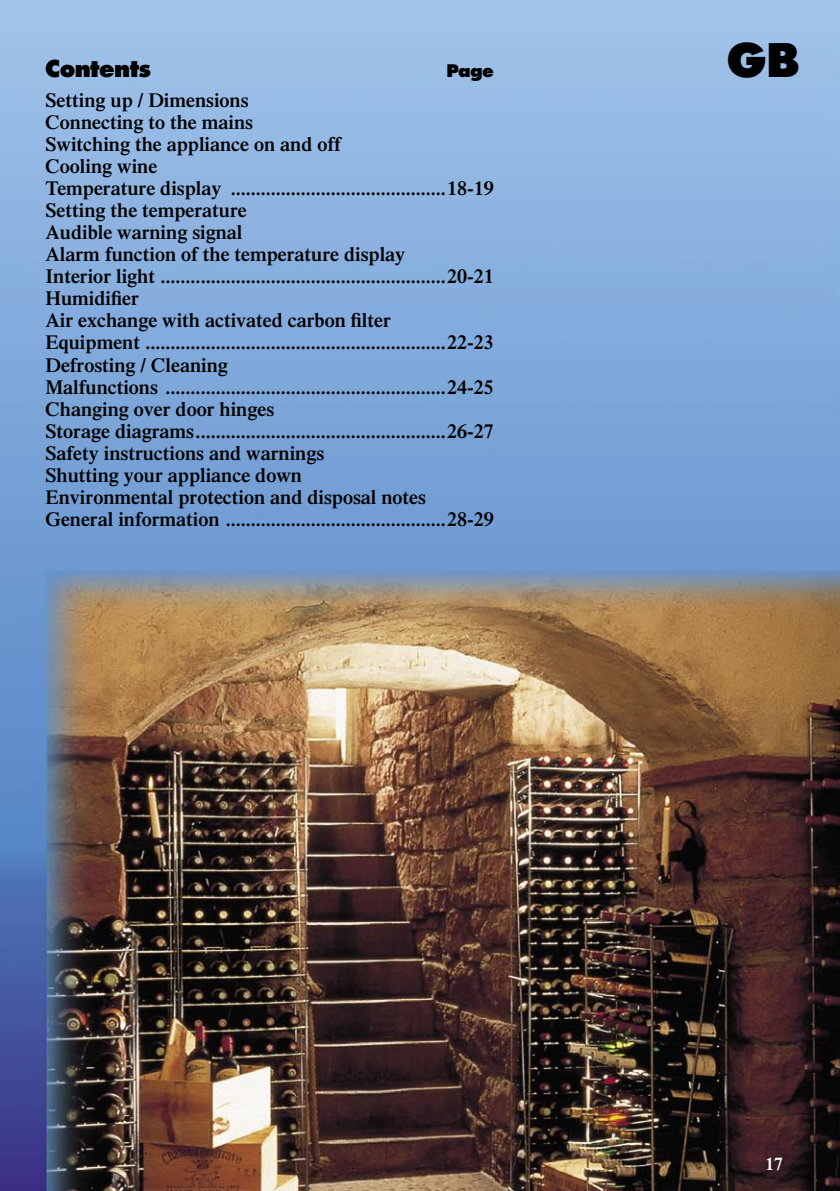
<style>
.page{position:relative;width:840px;height:1191px;background:#fff}
.page>*{position:absolute;margin:0;border:0;box-sizing:border-box;transform-origin:0 0}
.t1{font:800 48px "Futura BQ";color:#000}
.t2{font:800 24px "Futura BQ";color:#000}
.t3{font:600 20px/22px "Times";color:#000}
.t4{font:800 18px "Futura BQ";color:#000}
.t5{font:600 18px "Times";color:#fff}
</style>
<div class="page">
<img style="left:0;top:0;width:839px;height:1191px">
<p class="t2" style="left:45px;top:55px;width:107px">Contents</p>
<p class="t4" style="left:446px;top:61px;width:48px">Page</p>
<p class="t3" style="left:45px;top:89px;width:449px">Setting up / Dimensions<br>Connecting to the mains<br>Switching the appliance on and off<br>Cooling wine<br>Temperature display ...........................................18-19<br>Setting the temperature<br>Audible warning signal<br>Alarm function of the temperature display<br>Interior light .........................................................20-21<br>Humidifier<br>Air exchange with activated carbon filter<br>Equipment ............................................................22-23<br>Defrosting / Cleaning<br>Malfunctions ........................................................24-25<br>Changing over door hinges<br>Storage diagrams ..................................................26-27<br>Safety instructions and warnings<br>Shutting your appliance down<br>Environmental protection and disposal notes General information ............................................28-29</p>
<h1 class="t1" style="left:726px;top:32px;width:73px">GB</h1>
<p class="t5" style="left:764px;top:1153px;width:19px">17</p>
</div>
